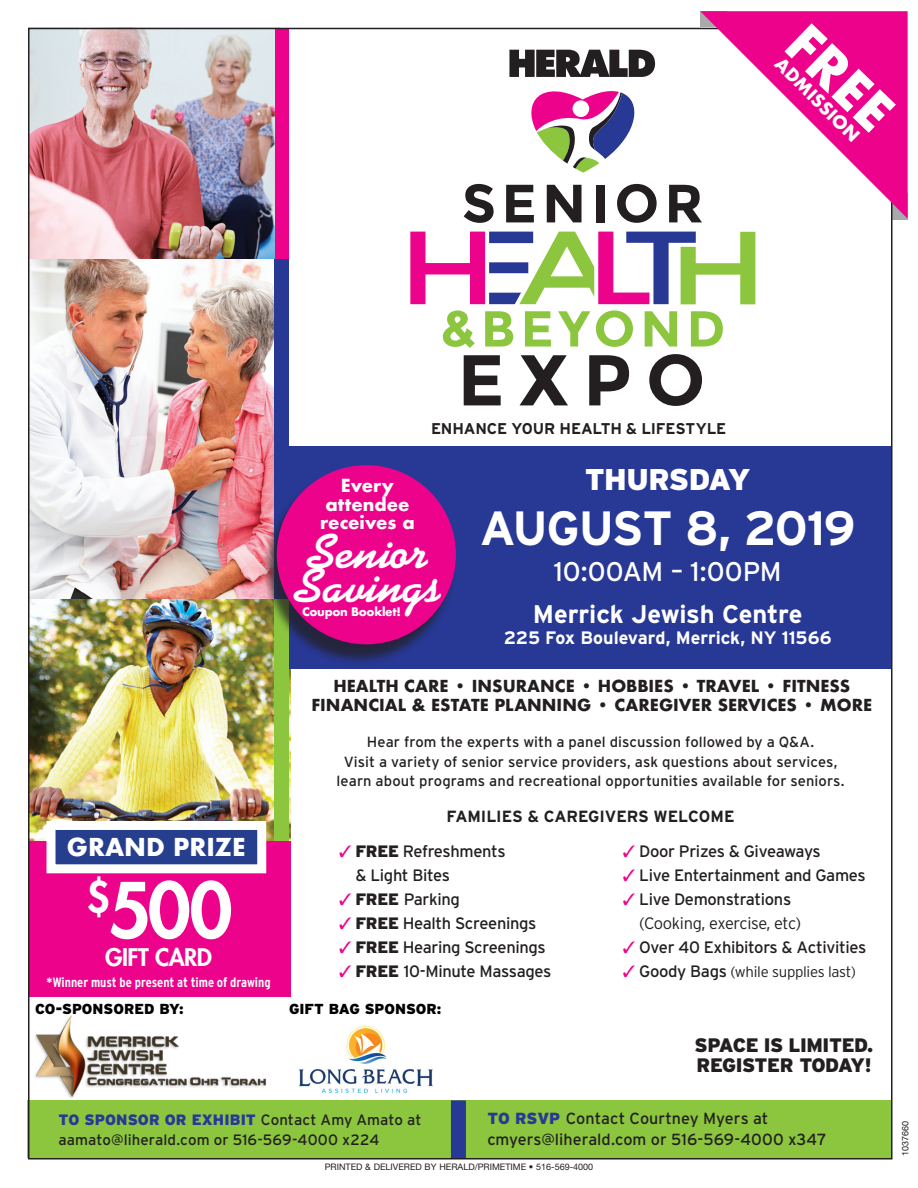
<style>
.page{position:relative;width:918px;height:1188px;background:#fff}
.page>*{position:absolute;margin:0;border:0;box-sizing:border-box;transform-origin:0 0}
.t1{font:800 74.25px "Futura";color:#fff}
.t2{font:700 51.9px "Futura";color:#fff}
.t3{font:700 49.35px "Kaufmann";color:#fff}
.t4{font:700 48px "Interstate";letter-spacing:-.03em;color:#fff}
.t5{font:900 30px "Interstate";letter-spacing:-.035em;color:#fff}
.t6{font:27px "Interstate";color:#fff}
.t7{font:700 25.5px "Interstate";letter-spacing:-.005em;color:#fff}
.t8{font:700 24px "Futura";color:#fff}
.t9{font:800 23.7px "Futura";letter-spacing:-.02em;color:#fff}
.t10{font:900 19.5px/19.5px "Interstate";letter-spacing:-.02em;color:#231f20}
.t11{font:700 18px "Interstate";letter-spacing:-.005em;color:#fff}
.t12{font:700 17.55px/18.1px "Futura";color:#fff;text-align:center}
.t13{font:700 17.25px "Futura";color:#fff}
.t14{font:16.5px/24px "Interstate";letter-spacing:-.02em;color:#231f20}
.t15{font:300 16.5px/24px "Interstate";letter-spacing:-.02em;color:#231f20}
.t16{font:700 16.2px "Interstate";letter-spacing:-.005em;color:#231f20}
.t17{font:700 16.05px "Futura";color:#231f20}
.t18{font:16.05px/20.5px "Interstate";color:#231f20}
.t19{font:700 15.6px "Interstate";letter-spacing:-.01em;color:#231f20}
.t20{font:15px/20.5px "Interstate";letter-spacing:.005em;color:#231f20}
.t21{font:300 15px "Interstate";letter-spacing:-.02em;color:#231f20}
.t22{font:14.7px/19.5px "Interstate";letter-spacing:.005em;color:#231f20;text-align:center}
.t23{font:900 14.55px "Interstate";color:#000}
.t24{font:700 condensed 13.5px "Interstate";letter-spacing:-.005em;color:#fff}
.t25{font:700 11.55px "Futura";letter-spacing:-.03em;color:#fff}
.t26{font:9px "Helvetica Neue";color:#231f20}
.s1{color:#ed028c}
.s2{font-weight:900}
.s3{font-weight:400}
.s4{font-weight:400;font-size:16.5px}
.s5{font-weight:900;color:#273895}
</style>
<div class="page">
<div style="left:27px;top:1100px;width:864px;height:58px;background:#8bc63e"></div>
<img style="left:28px;top:27px;width:252px;height:233px">
<img style="left:31px;top:260px;width:244px;height:340px">
<img style="left:31px;top:600px;width:259px;height:241px">
<div style="left:28px;top:841px;width:262px;height:155px;background:#ed028c"></div>
<div style="left:451px;top:1100px;width:15px;height:58px;background:#273895"></div>
<div style="left:282px;top:446px;width:609px;height:222px;background:#273895"></div>
<div style="left:275px;top:28px;width:14px;height:232px;background:#ed028c"></div>
<div style="left:275px;top:260px;width:14px;height:341px;background:#273895"></div>
<div style="left:275px;top:600px;width:14px;height:241px;background:#8bc63e"></div>
<svg style="left:464px;top:355px;width:37px;height:50px"></svg>
<svg style="left:520px;top:355px;width:48px;height:50px"></svg>
<svg style="left:589px;top:355px;width:40px;height:50px"></svg>
<svg style="left:649px;top:354px;width:53px;height:52px"></svg>
<svg style="left:42px;top:816px;width:229px;height:58px"></svg>
<svg style="left:406px;top:11px;width:502px;height:337px"></svg>
<img style="left:35px;top:1016px;width:232px;height:82px">
<div style="left:261px;top:470px;width:196px;height:195px;background:#231f20;opacity:.75"></div>
<div style="left:277px;top:465px;width:179px;height:179px;background:#ed028c;border-radius:50%"></div>
<img style="left:299px;top:1025px;width:134px;height:68px">
<h2 class="t2" style="left:821px;top:8px;width:126px;rotate:44deg">FREE</h2>
<p class="t13" style="left:787px;top:51px;width:113px;rotate:45deg">ADMISSION</p>
<p class="t19" style="left:431px;top:420px;width:297px">ENHANCE YOUR H EALTH &amp; LIFESTYLE</p>
<p class="t12" style="left:320px;top:477px;width:96px">EVERY<br>ATTENDEE<br>RECEIVES A</p>
<h3 class="t3" style="left:309px;top:522px;width:120px">Senior</h3>
<h3 class="t3" style="left:296px;top:556px;width:146px">Savings</h3>
<p class="t25" style="left:302px;top:603px;width:100px">COUPON BOOKLET!</p>
<h3 class="t5" style="left:585px;top:462px;width:167px">THURSDAY</h3>
<h3 class="t4" style="left:480px;top:502px;width:378px">AUGUST 8, 2019</h3>
<h3 class="t6" style="left:554px;top:557px;width:208px">10:00am – 1:00pm</h3>
<h3 class="t7" style="left:533px;top:600px;width:271px">M ERRICK JEWISH CENTRE</h3>
<p class="t11" style="left:504px;top:628px;width:329px">225 FOX BOULEVARD, MERRICK, NY 11566</p>
<p class="t17" style="left:333px;top:675px;width:94px">HEALTH CARE</p>
<p class="t17" style="left:454px;top:675px;width:29px">• INS</p>
<p class="t17" style="left:503px;top:675px;width:27px">URAN</p>
<p class="t17" style="left:555px;top:675px;width:103px">CE • HOBBIES</p>
<p class="t17" style="left:679px;top:675px;width:138px">• TRAVEL • FITNESS</p>
<p class="t17" style="left:311px;top:694px;width:12px">FINAN</p>
<p class="t17" style="left:368px;top:694px;width:160px">CIAL &amp; ESTATE PLANNING</p>
<p class="t17" style="left:597px;top:694px;width:41px">• CAREGI</p>
<p class="t17" style="left:679px;top:694px;width:50px">VER SER</p>
<p class="t17" style="left:748px;top:694px;width:126px">VICES • MORE</p>
<h3 class="t8" style="left:67px;top:830px;width:180px">GRAND PRIZE</h3>
<h1 class="t1" style="left:86px;top:861px;width:148px"><sup>$</sup>500</h1>
<h3 class="t9" style="left:105px;top:942px;width:109px">GIFT CARD</h3>
<p class="t24" style="left:47px;top:974px;width:225px">*Winner must be present at time of drawing</p>
<p class="t23" style="left:35px;top:1001px;width:150px">CO-SPONSORED BY:</p>
<p class="t22" style="left:337px;top:732px;width:510px">Hear from the experts with a panel discussion followed by a Q&amp;A.<br>Visit a variety of senior service providers, ask questions about services, learn about programs and recreational opportunities available for seniors.</p>
<p class="t16" style="left:447px;top:807px;width:289px">FAMILIES &amp; CAREGIVERS WELCOME</p>
<p class="t14" style="left:355px;top:839px;width:152px;text-indent:-16px"><span class="s1">✓</span> <span class="s2">FREE</span> Refreshments &amp; Light Bites</p>
<p class="t14" style="left:339px;top:887px;width:122px"><span class="s1">✓</span> <span class="s2">FREE</span> Parking</p>
<p class="t14" style="left:339px;top:911px;width:199px"><span class="s1">✓</span> <span class="s2">FREE</span> Health Screenings</p>
<p class="t14" style="left:339px;top:935px;width:208px"><span class="s1">✓</span> <span class="s2">FREE</span> Hearing Screenings</p>
<p class="t14" style="left:339px;top:959px;width:214px"><span class="s1">✓</span> <span class="s2">FREE</span> 10-Minute Massages</p>
<p class="t23" style="left:289px;top:1001px;width:154px">GIFT BAG SPONSOR:</p>
<p class="t14" style="left:623px;top:839px;width:199px"><span class="s1">✓</span> Door Prizes &amp; Giveaways</p>
<p class="t14" style="left:623px;top:863px;width:244px"><span class="s1">✓</span> Live Entertainment and Games</p>
<p class="t15" style="left:639px;top:887px;width:164px;text-indent:-16px"><span class="s1">✓</span> <span class="s3">Live Demonstrations </span>(Cooking, exercise, etc)</p>
<p class="t14" style="left:623px;top:935px;width:245px"><span class="s1">✓</span> Over 40 Exhibitors &amp; Activities</p>
<p class="t21" style="left:623px;top:963px;width:235px"><span class="s1">✓</span> <span class="s4">Goody Bags</span> (while supplies last)</p>
<h3 class="t10" style="left:695px;top:1036px;width:180px">SPACE IS LIMITED.<br>REG</h3>
<h3 class="t10" style="left:736px;top:1055px;width:20px">ISTE</h3>
<h3 class="t10" style="left:780px;top:1055px;width:93px">R TODAY!</h3>
<p class="t20" style="left:59px;top:1109px;width:364px"><span class="s5">TO SPONSOR OR EXHIBIT</span> Contact Amy Amato at aamato@liherald.com or 516-569-4000 x224</p>
<p class="t18" style="left:487px;top:1108px;width:341px"><span class="s5">TO RSVP</span> Contact Courtney Myers at cmyers@liherald.com or 516-569-4000 x347</p>
<p class="t26" style="left:900px;top:1156px;width:37px;rotate:-90deg">1037660</p>
<p class="t26" style="left:325px;top:1161px;width:270px">PRINTED &amp; DELIVERED BY HERALD/PRIMETIME • 516-569-4000</p>
</div>
